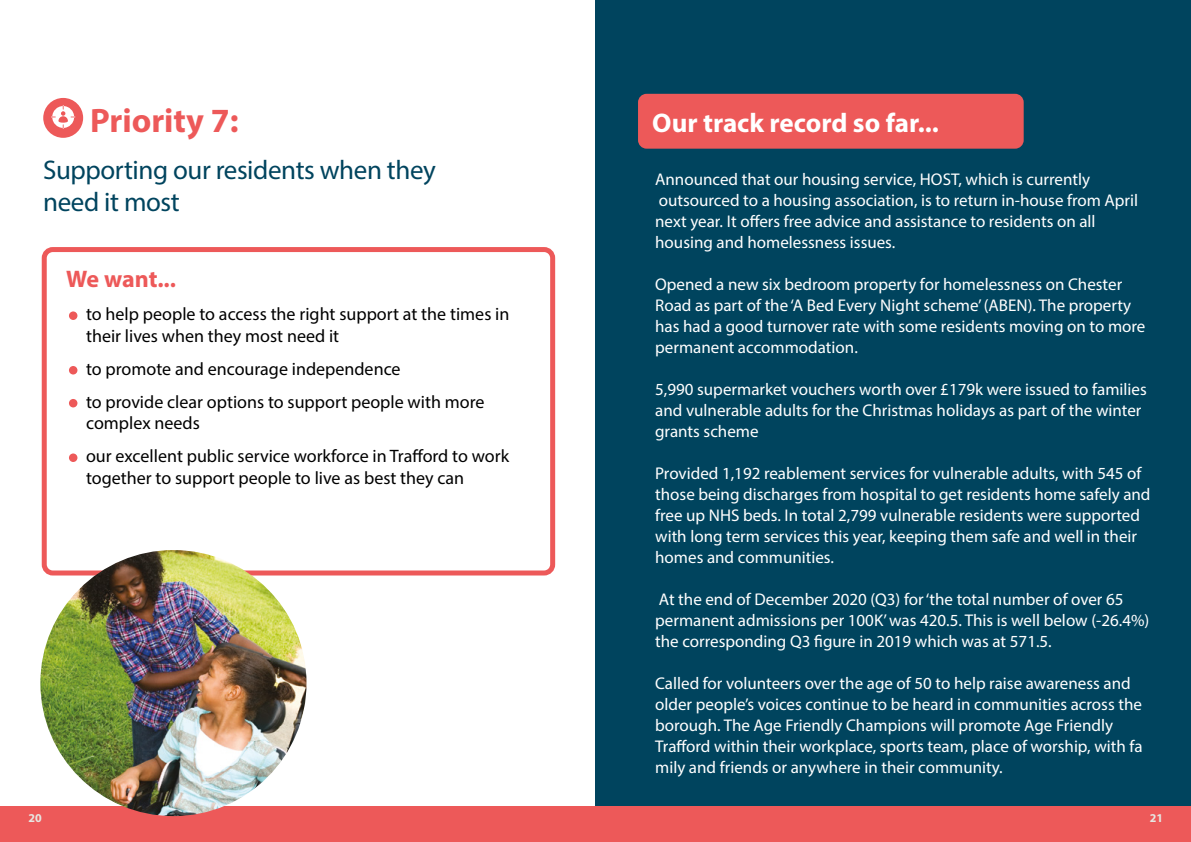
<style>
.page{position:relative;width:1191px;height:842px;background:#fff}
.page>*{position:absolute;margin:0;border:0;box-sizing:border-box;transform-origin:0 0}
.t1{font:700 34px "Myriad Pro";color:#ed5959}
.t2{font:27px/32.4px "Myriad Pro";letter-spacing:-.015em;color:#00445e}
.t3{font:700 27px "Myriad Pro";color:#fff}
.t4{font:700 24px "Myriad Pro";letter-spacing:-.005em;color:#ed5959}
.t5{font:18px/32.9px "Myriad Pro";color:#000}
.t6{font:17px/21px "Myriad Pro";color:#fff}
.t7{font:700 12px "Myriad Pro";color:#e7e6e1}
</style>
<div class="page">
<div style="left:595px;top:0;width:596px;height:817px;background:#00445e"></div>
<div style="left:638px;top:94px;width:385px;height:55px;background:#ed5959;border-radius:9px"></div>
<div style="left:42px;top:247px;width:513px;height:328px;border:5px solid #ed5959;border-radius:9px"></div>
<div style="left:69px;top:311px;width:8px;height:9px;background:#ed5959;border-radius:50%"></div>
<div style="left:69px;top:366px;width:8px;height:8px;background:#ed5959;border-radius:50%"></div>
<div style="left:69px;top:399px;width:8px;height:8px;background:#ed5959;border-radius:50%"></div>
<div style="left:69px;top:453px;width:8px;height:9px;background:#ed5959;border-radius:50%"></div>
<div style="left:43px;top:98px;width:40px;height:40px;background:#ed5959;border-radius:50%"></div>
<svg style="left:51px;top:105px;width:24px;height:24px"></svg>
<div style="left:0;top:806px;width:1191px;height:36px;background:#ed5959"></div>
<img style="left:40px;top:550px;width:266px;height:266px;border-radius:133px">
<h1 class="t1" style="left:90px;top:98px;width:150px">Priority 7:</h1>
<h2 class="t3" style="left:652px;top:105px;width:288px">Our track record so far...</h2>
<h2 class="t2" style="left:43px;top:153px;width:394px">Supporting our residents when they need it most</h2>
<h3 class="t4" style="left:66px;top:263px;width:111px">We want...</h3>
<p class="t5" style="left:86px;top:303px;width:425px;line-height:21.6px">to help people to access the right support at the times in their lives when they most need it</p>
<p class="t5" style="left:86px;top:352px;width:400px">to promote and encourage independence<br>to provide clear options to support people with more</p>
<p class="t5" style="left:86px;top:406px;width:424px">complex needs<br>our excellent public service workforce in Trafford to work</p>
<p class="t5" style="left:86px;top:461px;width:380px">together to support people to live as best they can</p>
<p class="t6" style="left:655px;top:169px;width:484px">Announced that our housing service, HOST, which is currently outsourced to a housing association, is to return in-house from April next year. It offers free advice and assistance to residents on all housing and homelessness issues.</p>
<p class="t6" style="left:655px;top:274px;width:492px">Opened a new six bedroom property for homelessness on Chester Road as part of the ‘A Bed Every Night scheme’ (ABEN). The property has had a good turnover rate with some residents moving on to more permanent accommodation.</p>
<p class="t6" style="left:655px;top:379px;width:493px">5,990 supermarket vouchers worth over £179k were issued to families and vulnerable adults for the Christmas holidays as part of the winter grants scheme</p>
<p class="t6" style="left:655px;top:463px;width:497px">Provided 1,192 reablement services for vulnerable adults, with 545 of those being discharges from hospital to get residents home safely and free up NHS beds. In total 2,799 vulnerable residents were supported with long term services this year, keeping them safe and well in their homes and communities.</p>
<p class="t6" style="left:655px;top:589px;width:495px">At the end of December 2020 (Q3) for ‘the total number of over 65 permanent admissions per 100K’ was 420.5. This is well below (-26.4%) the corresponding Q3 figure in 2019 which was at 571.5.</p>
<p class="t6" style="left:655px;top:673px;width:489px">Called for volunteers over the age of 50 to help raise awareness and older people’s voices continue to be heard in communities across the borough. The Age Friendly Champions will promote Age Friendly Trafford within their workplace, sports team, place of worship, with fa mily and friends or anywhere in their community.</p>
<p class="t7" style="left:28px;top:810px;width:15px">20</p>
<p class="t7" style="left:1149px;top:810px;width:15px">21</p>
</div>
